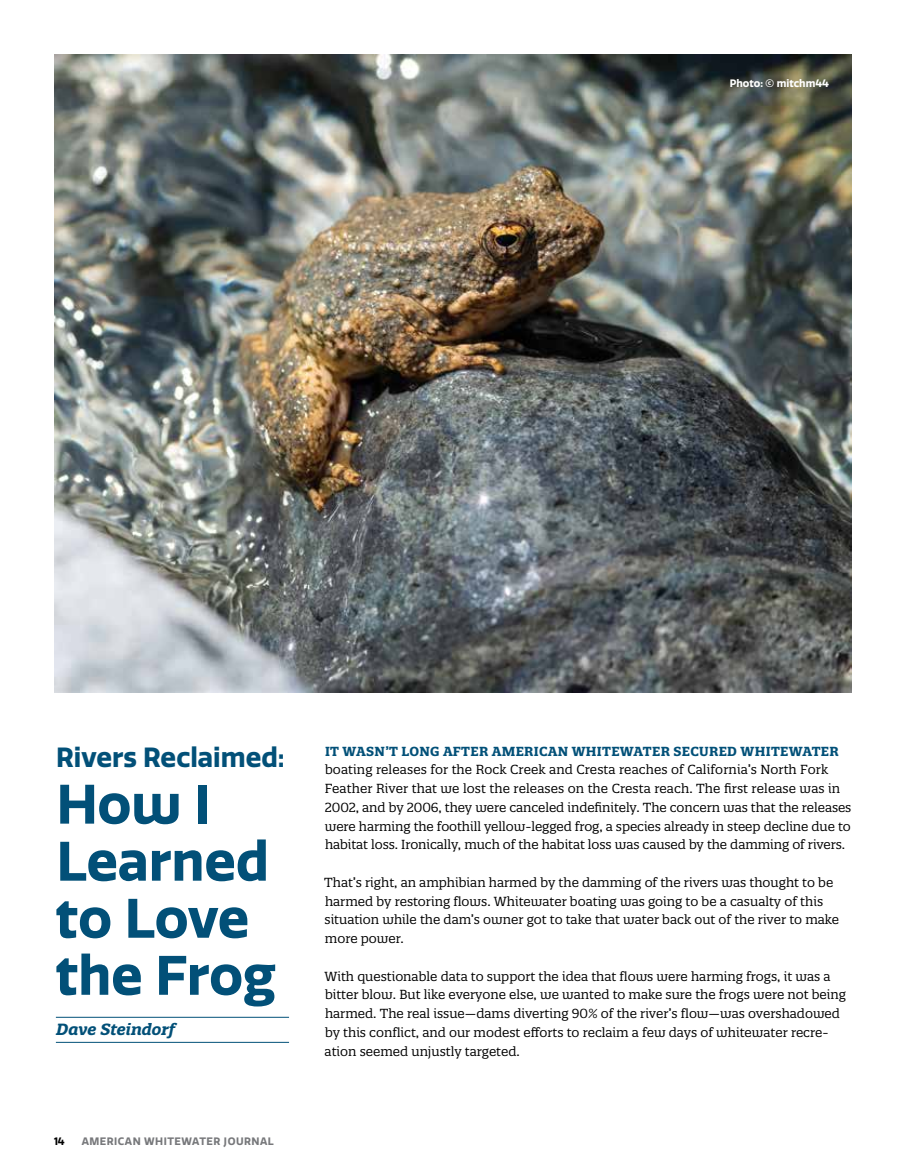
<style>
.page{position:relative;width:905px;height:1175px;background:#fff}
.page>*{position:absolute;margin:0;border:0;box-sizing:border-box;transform-origin:0 0}
.t1{font:700 54px/57px "Quatro";color:#025078}
.t2{font:700 27px "Quatro";color:#025078}
.t3{font:italic 700 15.75px "Quatro Slab";color:#025078}
.t4{font:12.75px/18.8px "Quatro Slab";color:#000}
.t5{font:700 12.75px "Quatro Slab";letter-spacing:.025em;color:#025078}
.t6{font:700 10.5px "Quatro";letter-spacing:.05em;color:#77787b}
.t7{font:700 10.5px "Quatro";color:#fff}
.t8{font:700 10.5px "Quatro";color:#000}
</style>
<div class="page">
<img style="left:54px;top:55px;width:797px;height:637px">
<hr style="left:56px;top:1016px;width:233px;height:1px;background:#025078">
<hr style="left:56px;top:1042px;width:233px;height:1px;background:#025078">
<p class="t7" style="left:730px;top:77px;width:101px">Photo: © mitchm44</p>
<h2 class="t2" style="left:56px;top:741px;width:230px">Rivers Reclaimed:</h2>
<h1 class="t1" style="left:55px;top:776px;width:222px">How I<br>Learned to Love the Frog</h1>
<p class="t3" style="left:56px;top:1019px;width:120px">Dave Steindorf</p>
<p class="t8" style="left:54px;top:1135px;width:12px">14</p>
<p class="t6" style="left:82px;top:1135px;width:194px">AMERICAN WHITEWATER JOURNAL</p>
<p class="t5" style="left:325px;top:743px;width:515px">IT WASN’T LONG AFTER AMERICAN WHITEWATER SECURED WHITEWATER</p>
<p class="t4" style="left:325px;top:760px;width:528px">boating releases for the Rock Creek and Cresta reaches of California’s North Fork Feather River that we lost the releases on the Cresta reach. The first release was in 2002, and by 2006, they were canceled indefinitely. The concern was that the releases were harming the foothill yellow-legged frog, a species already in steep decline due to habitat loss. Ironically, much of the habitat loss was caused by the damming of rivers.</p>
<p class="t4" style="left:324px;top:873px;width:516px">That’s right, an amphibian harmed by the damming of the rivers was thought to be harmed by restoring flows. Whitewater boating was going to be a casualty of this situation while the dam’s owner got to take that water back out of the river to make more power.</p>
<p class="t4" style="left:324px;top:966px;width:523px">With questionable data to support the idea that flows were harming frogs, it was a bitter blow. But like everyone else, we wanted to make sure the frogs were not being harmed. The real issue—dams diverting 90% of the river’s flow—was overshadowed by this conflict, and our modest efforts to reclaim a few days of whitewater recre&shy;ation seemed unjustly targeted.</p>
</div>
